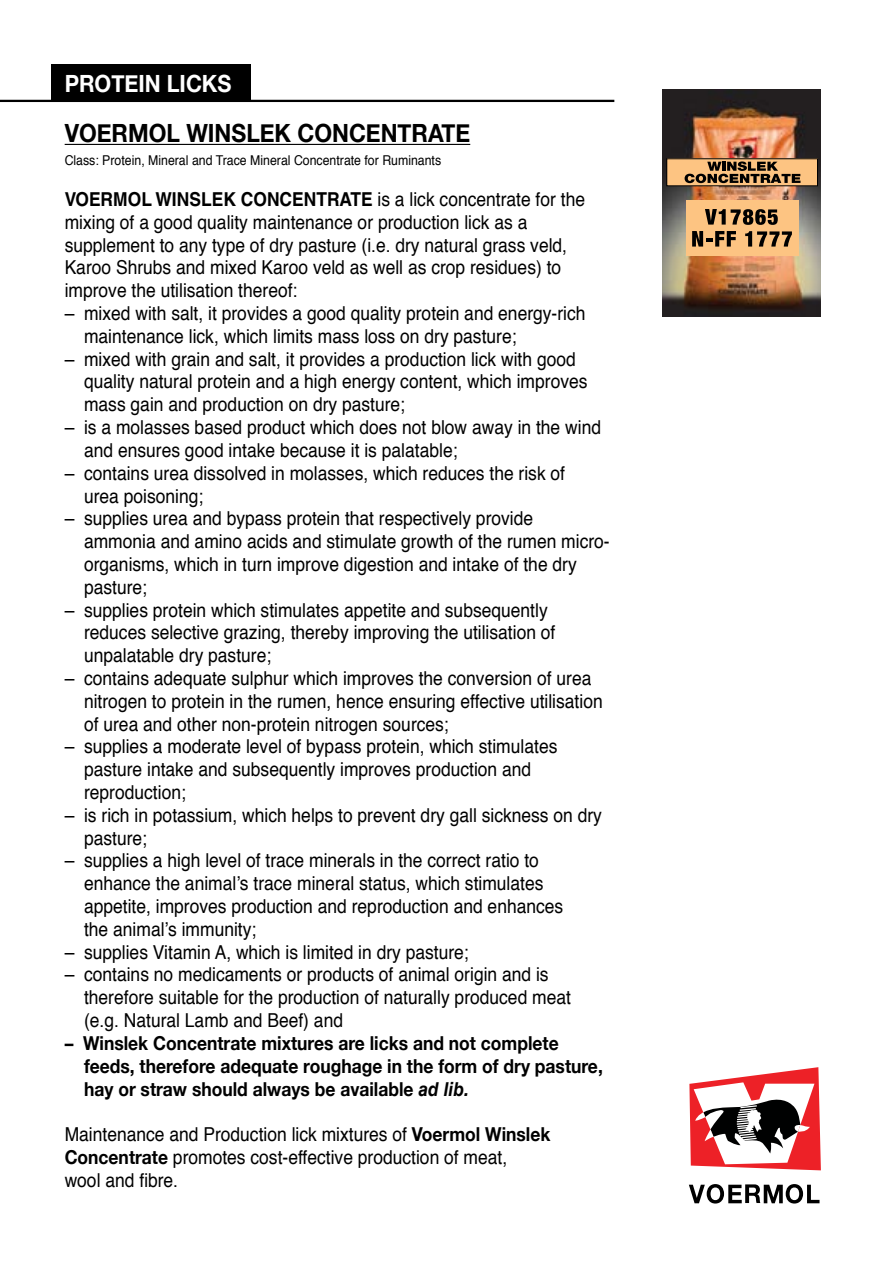
<style>
.page{position:relative;width:893px;height:1263px;background:#fff}
.page>*{position:absolute;margin:0;border:0;box-sizing:border-box;transform-origin:0 0}
.t1{font:700 25.05px "Helvetica Neue";color:#000;scale:.91 1}
.t2{font:700 23.7px "Helvetica Neue";color:#fff;scale:.91 1}
.t3{font:19.2px/22.8px "Helvetica";color:#000;scale:.91 1}
.t4{font:700 19.2px/22.8px "Helvetica Neue";color:#000;scale:.91 1}
.t5{font:700 19.2px "Helvetica LT Std";color:#000;scale:.91 1}
.t6{font:13.5px "Helvetica";color:#000;scale:.91 1}
.s1{font-family:"Helvetica";font-weight:400}
.s2{font-family:"Helvetica LT Std";font-style:italic}
.s3{font-family:"Helvetica Neue";font-weight:700}
</style>
<div class="page">
<svg style="left:689px;top:1067px;width:132px;height:136px"></svg>
<hr style="left:65px;top:144px;width:405px;height:1px;background:#000">
<hr style="left:0;top:100px;width:614px;height:2px;background:#000">
<div style="left:51px;top:65px;width:200px;height:37px;background:#000"></div>
<img style="left:662px;top:90px;width:159px;height:226px">
<div style="left:686px;top:200px;width:112px;height:55px;background:#fdc482"></div>
<svg style="left:692px;top:231px;width:44px;height:16px"></svg>
<svg style="left:745px;top:231px;width:47px;height:16px"></svg>
<svg style="left:705px;top:209px;width:73px;height:16px"></svg>
<div style="left:667px;top:159px;width:150px;height:27px;background:#fdc482"></div>
<svg style="left:685px;top:161px;width:115px;height:22px"></svg>
<p class="t2" style="left:65px;top:65px;width:185px">PROTEIN LICKS</p>
<h1 class="t1" style="left:65px;top:114px;width:447px">VOERMOL WINSLEK CONCENTRATE</h1>
<p class="t6" style="left:65px;top:150px;width:415px">Class: Protein, Mineral and Trace Mineral Concentrate for Ruminants</p>
<p class="t5" style="left:65px;top:188px;width:573px">VOERMOL WINSLEK CONCENTRATE <span class="s1">is a lick concentrate for the</span></p>
<p class="t3" style="left:65px;top:211px;width:554px">mixing of a good quality maintenance or production lick as a supplement to any type of dry pasture (i.e. dry natural grass veld, Karoo Shrubs and mixed Karoo veld as well as crop residues) to improve the utilisation thereof:</p>
<p class="t3" style="left:84px;top:302px;width:553px;text-indent:-19px">– mixed with salt, it provides a good quality protein and energy-rich maintenance lick, which limits mass loss on dry pasture;</p>
<p class="t3" style="left:84px;top:348px;width:555px;text-indent:-19px">– mixed with grain and salt, it provides a production lick with good quality natural protein and a high energy content, which improves mass gain and production on dry pasture;</p>
<p class="t3" style="left:84px;top:416px;width:570px;text-indent:-19px">– is a molasses based product which does not blow away in the wind and ensures good intake because it is palatable;</p>
<p class="t3" style="left:84px;top:462px;width:530px;text-indent:-19px">– contains urea dissolved in molasses, which reduces the risk of urea poisoning;</p>
<p class="t3" style="left:84px;top:508px;width:579px;text-indent:-19px">– supplies urea and bypass protein that respectively provide<br>ammonia and amino acids and stimulate growth of the rumen micro&shy;organisms, which in turn improve digestion and intake of the dry pasture;</p>
<p class="t3" style="left:84px;top:599px;width:519px;text-indent:-19px">– supplies protein which stimulates appetite and subsequently reduces selective grazing, thereby improving the utilisation of unpalatable dry pasture;</p>
<p class="t3" style="left:84px;top:667px;width:571px;text-indent:-19px">– contains adequate sulphur which improves the conversion of urea nitrogen to protein in the rumen, hence ensuring effective utilisation of urea and other non-protein nitrogen sources;</p>
<p class="t3" style="left:84px;top:736px;width:522px;text-indent:-19px">– supplies a moderate level of bypass protein, which stimulates pasture intake and subsequently improves production and reproduction;</p>
<p class="t3" style="left:84px;top:804px;width:571px;text-indent:-19px">– is rich in potassium, which helps to prevent dry gall sickness on dry pasture;</p>
<p class="t3" style="left:84px;top:850px;width:528px;text-indent:-19px">– supplies a high level of trace minerals in the correct ratio to enhance the animal’s trace mineral status, which stimulates appetite, improves production and reproduction and enhances the animal’s immunity;</p>
<p class="t3" style="left:65px;top:941px;width:446px">– supplies Vitamin A, which is limited in dry pasture;</p>
<p class="t3" style="left:84px;top:964px;width:537px;text-indent:-19px">– contains no medicaments or products of animal origin and is therefore suitable for the production of naturally produced meat (e.g. Natural Lamb and Beef) and</p>
<p class="t4" style="left:84px;top:1032px;width:572px;text-indent:-19px">– Winslek Concentrate mixtures are licks and not complete feeds, therefore adequate roughage in the form of dry pasture, hay or straw should always be available <span class="s2">ad lib.</span></p>
<p class="t3" style="left:65px;top:1123px;width:535px">Maintenance and Production lick mixtures of <span class="s3">Voermol Winslek<br>Concentrate</span> promotes cost-effective production of meat,<br>wool and fibre.</p>
</div>
